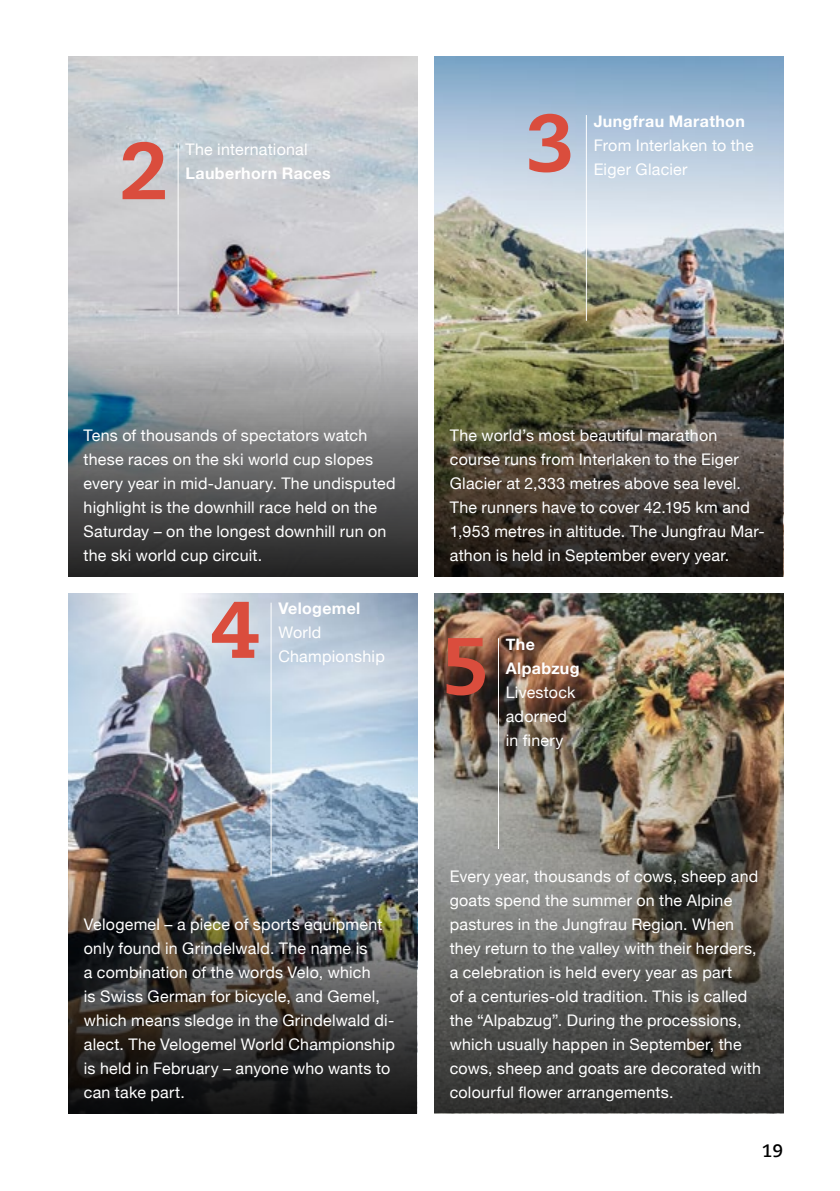
<style>
.page{position:relative;width:840px;height:1191px;background:#fff}
.page>*{position:absolute;margin:0;border:0;box-sizing:border-box;transform-origin:0 0}
.t1{font:800 80px "Caecilia LT Pro 85";color:#da4d3d}
.t2{font:700 18px "Caecilia LT Pro 75";color:#000}
.t3{font:16px/24px "Helvetica Neue";letter-spacing:.015em;color:#fff}
.t4{font:700 16px/24px "Helvetica Neue";letter-spacing:.02em;color:#fff}
</style>
<div class="page">
<img style="left:68px;top:57px;width:349px;height:276px">
<svg style="left:68px;top:333px;width:349px;height:243px;background:#6f7274"></svg>
<img style="left:434px;top:57px;width:348px;height:315px">
<svg style="left:434px;top:372px;width:348px;height:204px;background:#443f31"></svg>
<img style="left:68px;top:593px;width:349px;height:284px">
<img style="left:434px;top:593px;width:348px;height:215px">
<svg style="left:434px;top:808px;width:348px;height:305px;background:#5e5c58"></svg>
<img style="left:68px;top:877px;width:349px;height:236px">
<hr style="left:270px;top:602px;width:1px;height:273px;background:#fff">
<hr style="left:177px;top:143px;width:1px;height:171px;background:#fff">
<hr style="left:497px;top:638px;width:1px;height:211px;background:#fff">
<hr style="left:585px;top:115px;width:1px;height:206px;background:#fff">
<h1 class="t1" style="left:121px;top:116px;width:49px">2</h1>
<p class="t3" style="left:185px;top:138px;width:123px">The international</p>
<p class="t4" style="left:185px;top:161px;width:147px">Lauberhorn Races</p>
<h1 class="t1" style="left:527px;top:88px;width:49px">3</h1>
<p class="t4" style="left:593px;top:109px;width:153px">Jungfrau Marathon</p>
<p class="t3" style="left:593px;top:134px;width:161px">From Interlaken to the<br>Eiger Glacier</p>
<p class="t3" style="left:84px;top:424px;width:313px">Tens of thousands of spectators watch these races on the ski world cup slopes every year in mid-January. The undisputed highlight is the downhill race held on the Saturday – on the longest downhill run on the ski world cup circuit.</p>
<h1 class="t1" style="left:211px;top:574px;width:49px">4</h1>
<p class="t4" style="left:278px;top:597px;width:83px">Velogemel</p>
<p class="t3" style="left:278px;top:621px;width:108px">World<br>Championship</p>
<p class="t3" style="left:84px;top:912px;width:312px">Velogemel – a piece of sports equipment only found in Grindelwald. The name is<br>a combination of the words Velo, which<br>is Swiss German for bicycle, and Gemel, which means sledge in the Grindelwald di&shy;alect. The Velogemel World Championship is held in February – anyone who wants to can take part.</p>
<p class="t3" style="left:449px;top:424px;width:316px">The world’s most beautiful marathon course runs from Interlaken to the Eiger Glacier at 2,333 metres above sea level.<br>The runners have to cover 42.195 km and 1,953 metres in altitude. The Jungfrau Mar&shy;athon is held in September every year.</p>
<h1 class="t1" style="left:442px;top:610px;width:49px">5</h1>
<p class="t4" style="left:505px;top:632px;width:75px">The<br>Alpabzug</p>
<p class="t3" style="left:505px;top:681px;width:71px">Livestock adorned in finery</p>
<p class="t3" style="left:449px;top:864px;width:312px">Every year, thousands of cows, sheep and goats spend the summer on the Alpine pastures in the Jungfrau Region. When they return to the valley with their herders, a celebration is held every year as part<br>of a centuries-old tradition. This is called the “Alpabzug”. During the processions, which usually happen in September, the cows, sheep and goats are decorated with colourful flower arrangements.</p>
<p class="t2" style="left:761px;top:1138px;width:23px">19</p>
</div>
